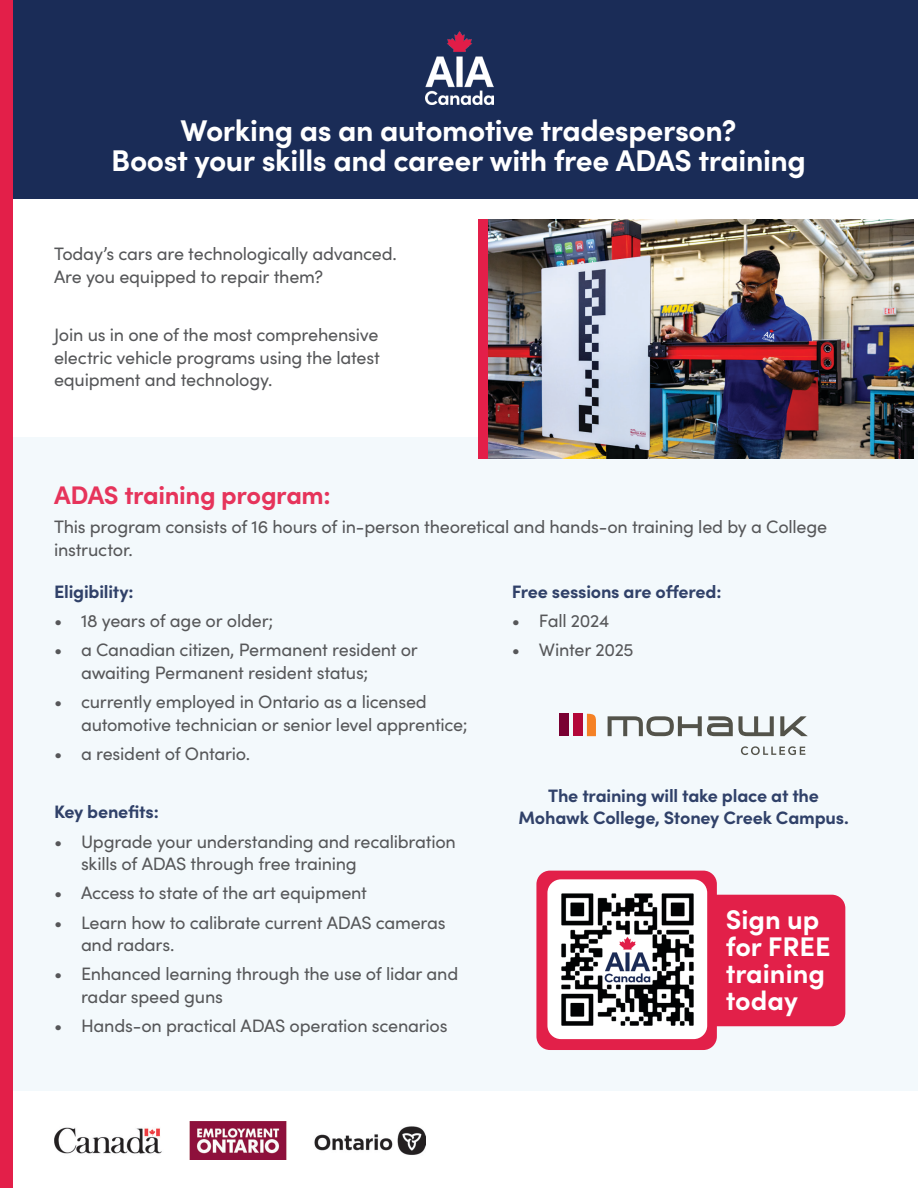
<style>
.page{position:relative;width:918px;height:1188px;background:#fff}
.page>*{position:absolute;margin:0;border:0;box-sizing:border-box;transform-origin:0 0}
.t1{font:700 30px "Sofia Pro";letter-spacing:-.015em;color:#fff}
.t2{font:700 27px/27px "Sofia Pro";color:#fff}
.t3{font:700 25.5px "Sofia Pro";letter-spacing:-.015em;color:#e6345b}
.Main_Copy{font:18px/22.5px "Sofia Pro";letter-spacing:-.015em;color:#565759}
.Main_Copy-2{font:700 18px/22.5px "Sofia Pro";letter-spacing:-.01em;color:#304169;text-align:center}
</style>
<div class="page">
<div style="left:1px;top:1px;width:917px;height:1187px;background:#f3f9fc"></div>
<div style="left:11px;top:0;width:907px;height:199px;background:#1a2c57"></div>
<div style="left:0;top:1092px;width:918px;height:96px;background:#fff"></div>
<div style="left:0;top:199px;width:918px;height:237px;background:#fff"></div>
<div style="left:0;top:1px;width:12px;height:1187px;background:#e31f49"></div>
<img style="left:425px;top:31px;width:68px;height:73px">
<img style="left:54px;top:1121px;width:372px;height:39px">
<img style="left:488px;top:219px;width:425px;height:240px">
<div style="left:478px;top:219px;width:10px;height:240px;background:#e31f49"></div>
<div style="left:694px;top:895px;width:151px;height:131px;background:#e22049;border-radius:14px"></div>
<div style="left:536px;top:871px;width:181px;height:179px;background:#e22049;border-radius:14px"></div>
<img style="left:547px;top:879px;width:160px;height:160px">
<svg style="left:741px;top:746px;width:64px;height:9px"></svg>
<div style="left:559px;top:714px;width:10px;height:22px;background:#790032"></div>
<div style="left:573px;top:714px;width:9px;height:22px;background:#b30739"></div>
<svg style="left:587px;top:714px;width:9px;height:22px"></svg>
<svg style="left:608px;top:716px;width:166px;height:20px"></svg>
<svg style="left:780px;top:716px;width:28px;height:20px"></svg>
<h1 class="t1" style="left:181px;top:108px;width:557px">Working as an automotive tradesperson?</h1>
<h1 class="t1" style="left:111px;top:138px;width:696px">Boost your skills and career with free ADAS training</h1>
<p class="Main_Copy" style="left:54px;top:242px;width:344px">Today’s cars are technologically advanced.<br>Are you equipped to repair them?</p>
<p class="Main_Copy" style="left:54px;top:323px;width:327px;text-align:justify">Join us in one of the most comprehensive electric vehicle programs using the latest equipment and technology.</p>
<h1 class="t3" style="left:54px;top:475px;width:278px">ADAS training program:</h1>
<p class="Main_Copy" style="left:54px;top:515px;width:775px">This program consists of 16 hours of in-person theoretical and hands-on training led by a College instructor.</p>
<p class="Main_Copy-2" style="left:54px;top:579px;width:81px">Eligibility:</p>
<p class="Main_Copy" style="left:54px;top:609px;width:221px">• 18 years of age or older;</p>
<p class="Main_Copy" style="left:81px;top:638px;width:338px;text-indent:-27px">• a Canadian citizen, Permanent resident or awaiting Permanent resident status;</p>
<p class="Main_Copy" style="left:81px;top:690px;width:388px;text-indent:-27px">• currently employed in Ontario as a licensed automotive technician or senior level apprentice;</p>
<p class="Main_Copy" style="left:54px;top:741px;width:198px">• a resident of Ontario.</p>
<p class="Main_Copy-2" style="left:54px;top:799px;width:106px">Key benefits:</p>
<p class="Main_Copy" style="left:81px;top:829px;width:376px;text-indent:-27px">• Upgrade your understanding and recalibration skills of ADAS through free training</p>
<p class="Main_Copy" style="left:54px;top:881px;width:314px">• Access to state of the art equipment</p>
<p class="Main_Copy" style="left:81px;top:910px;width:366px;text-indent:-27px">• Learn how to calibrate current ADAS cameras and radars.</p>
<p class="Main_Copy" style="left:81px;top:962px;width:379px;text-indent:-27px">• Enhanced learning through the use of lidar and radar speed guns</p>
<p class="Main_Copy" style="left:54px;top:1014px;width:395px">• Hands-on practical ADAS operation scenarios</p>
<h1 class="Main_Copy-2" style="left:512px;top:579px;width:211px">Free sessions are offered:</h1>
<p class="Main_Copy" style="left:512px;top:609px;width:99px">• Fall 2024</p>
<p class="Main_Copy" style="left:512px;top:638px;width:123px">• Winter 2025</p>
<p class="Main_Copy-2" style="left:518px;top:783px;width:332px">The training will take place at the<br>Mohawk College, Stoney Creek Campus.</p>
<p class="t2" style="left:726px;top:904px;width:106px">Sign up for FREE training today</p>
</div>
